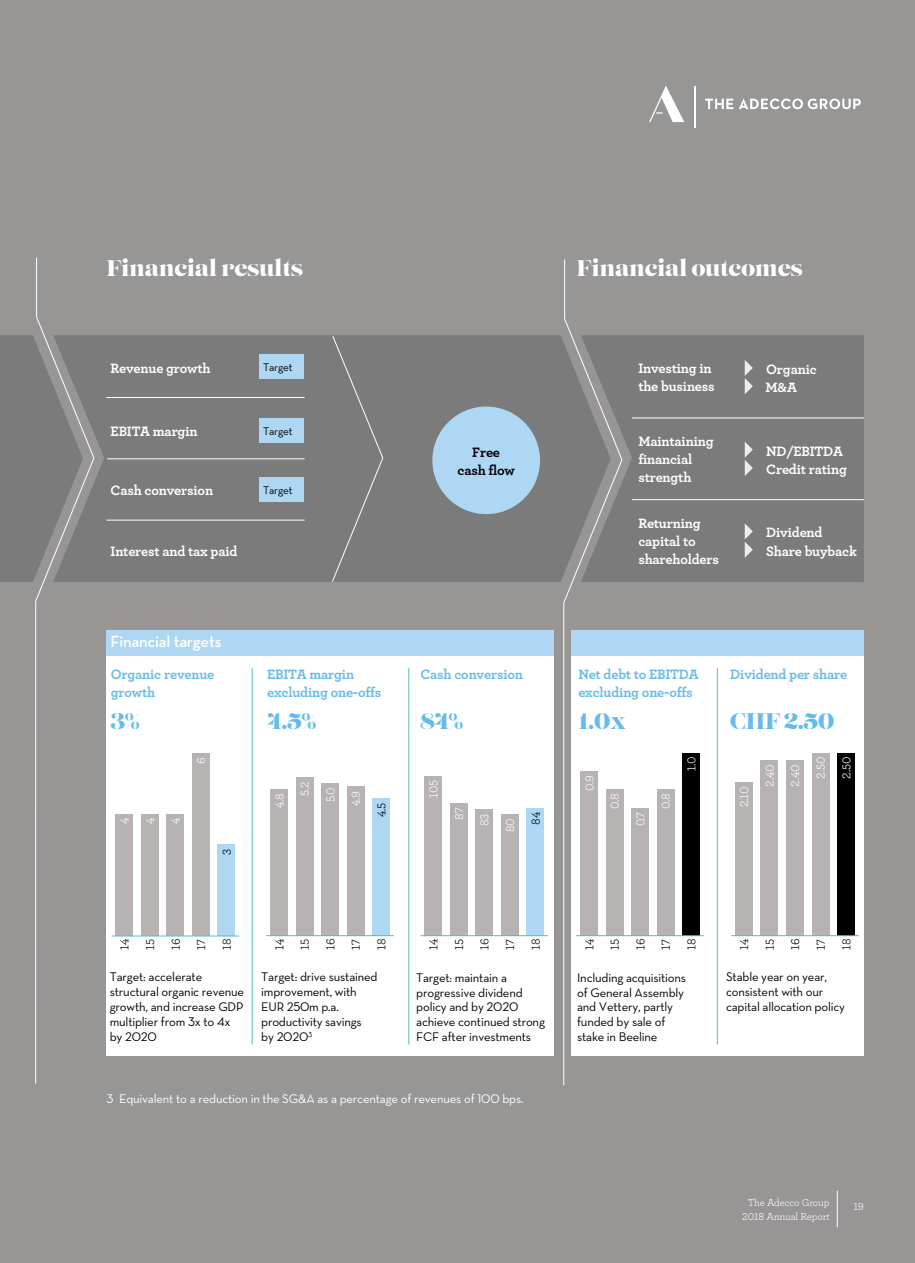
<style>
.page{position:relative;width:915px;height:1263px;background:#fff}
.page>*{position:absolute;margin:0;border:0;box-sizing:border-box;transform-origin:0 0}
.t1{font:22.5px "Lust";letter-spacing:-.015em;color:#fff}
.t2{font:22.5px "Lust";letter-spacing:-.015em;color:#66bbea}
.t3{font:600 16.5px "Neutraface Text";letter-spacing:-.015em;color:#fff}
.t4{font:700 14.25px/18px "Archer";letter-spacing:-.015em;color:#fff}
.t5{font:700 14.25px/18px "Archer";letter-spacing:-.015em;color:#66bbea}
.t6{font:700 14.25px/18px "Archer";letter-spacing:-.015em;color:#000;text-align:center}
.t7{font:12.75px/15px "Neutraface Text";letter-spacing:-.015em;color:#000}
.t8{font:12.75px "Neutraface Text";letter-spacing:-.015em;color:#fff}
.t9{font:12px/25.5px "Archer";letter-spacing:-.015em;color:#fff;text-align:justify}
.t10{font:12px/25.5px "Archer";letter-spacing:-.015em;color:#000;text-align:justify}
.t11{font:11.25px "Neutraface Text";letter-spacing:-.015em;color:#000}
.t12{font:10.5px/13.5px "Archer";letter-spacing:-.015em;color:#fff;text-align:center}
</style>
<div class="page">
<div style="left:0;top:0;width:914px;height:1263px;background:#989595"></div>
<div style="left:106px;top:631px;width:448px;height:425px;background:#fff"></div>
<div style="left:571px;top:631px;width:292px;height:425px;background:#fff"></div>
<div style="left:622px;top:335px;width:241px;height:247px;background:#7c7b7b"></div>
<div style="left:0;top:335px;width:35px;height:247px;background:#7c7b7b"></div>
<div style="left:94px;top:335px;width:469px;height:247px;background:#7c7b7b"></div>
<hr style="left:252px;top:668px;width:1px;height:376px;background:#55bdbc">
<hr style="left:408px;top:668px;width:1px;height:376px;background:#55bdbc">
<hr style="left:716px;top:668px;width:1px;height:376px;background:#55bdbc">
<div style="left:332px;top:336px;width:51px;height:246px;background:#7c7b7b"></div>
<svg style="left:744px;top:360px;width:8px;height:34px"></svg>
<svg style="left:744px;top:442px;width:8px;height:34px"></svg>
<svg style="left:744px;top:523px;width:8px;height:35px"></svg>
<div style="left:258px;top:418px;width:45px;height:24px;background:#aed7f4"></div>
<div style="left:258px;top:477px;width:45px;height:24px;background:#aed7f4"></div>
<div style="left:258px;top:355px;width:45px;height:24px;background:#aed7f4"></div>
<hr style="left:106px;top:397px;width:198px;height:1px;background:#fff">
<hr style="left:107px;top:459px;width:197px;height:1px;background:#fff">
<hr style="left:631px;top:418px;width:232px;height:1px;background:#fff">
<hr style="left:106px;top:520px;width:198px;height:1px;background:#fff">
<hr style="left:631px;top:499px;width:232px;height:1px;background:#fff">
<svg style="left:35px;top:257px;width:59px;height:827px"></svg>
<svg style="left:563px;top:259px;width:59px;height:827px"></svg>
<div style="left:106px;top:630px;width:448px;height:26px;background:#aed7f4"></div>
<div style="left:571px;top:630px;width:292px;height:26px;background:#aed7f4"></div>
<div style="left:432px;top:406px;width:108px;height:108px;background:#aed7f4;border-radius:50%"></div>
<div style="left:372px;top:798px;width:17px;height:138px;background:#afd6f3"></div>
<div style="left:347px;top:786px;width:17px;height:150px;background:#b7b3b3"></div>
<div style="left:321px;top:783px;width:17px;height:153px;background:#b7b3b3"></div>
<div style="left:296px;top:777px;width:17px;height:159px;background:#b7b3b3"></div>
<div style="left:270px;top:789px;width:17px;height:147px;background:#b7b3b3"></div>
<hr style="left:266px;top:935px;width:128px;height:1px;background:#55bdbc">
<div style="left:218px;top:844px;width:17px;height:92px;background:#aed7f4"></div>
<div style="left:192px;top:753px;width:17px;height:183px;background:#b7b3b3"></div>
<div style="left:167px;top:814px;width:17px;height:122px;background:#b7b3b3"></div>
<div style="left:141px;top:814px;width:17px;height:122px;background:#b7b3b3"></div>
<div style="left:116px;top:814px;width:17px;height:122px;background:#b7b3b3"></div>
<hr style="left:111px;top:936px;width:128px;height:1px;background:#55bdbc">
<div style="left:526px;top:808px;width:17px;height:128px;background:#aed7f4"></div>
<div style="left:501px;top:814px;width:17px;height:122px;background:#b7b3b3"></div>
<div style="left:475px;top:809px;width:17px;height:127px;background:#b7b3b3"></div>
<div style="left:450px;top:803px;width:17px;height:133px;background:#b7b3b3"></div>
<div style="left:424px;top:776px;width:17px;height:160px;background:#b7b3b3"></div>
<hr style="left:420px;top:935px;width:128px;height:1px;background:#55bdbc">
<div style="left:837px;top:753px;width:17px;height:183px;background:#000"></div>
<div style="left:811px;top:753px;width:17px;height:183px;background:#b7b3b3"></div>
<div style="left:786px;top:760px;width:17px;height:176px;background:#b7b3b3"></div>
<div style="left:760px;top:760px;width:17px;height:176px;background:#b7b3b3"></div>
<div style="left:735px;top:782px;width:17px;height:154px;background:#b7b3b3"></div>
<hr style="left:730px;top:935px;width:128px;height:1px;background:#55bdbc">
<div style="left:682px;top:753px;width:17px;height:183px;background:#000"></div>
<div style="left:656px;top:789px;width:18px;height:147px;background:#b7b3b3"></div>
<div style="left:631px;top:808px;width:17px;height:128px;background:#b7b3b3"></div>
<div style="left:605px;top:789px;width:17px;height:147px;background:#b7b3b3"></div>
<div style="left:580px;top:771px;width:17px;height:165px;background:#b7b3b3"></div>
<hr style="left:576px;top:935px;width:127px;height:1px;background:#55bdbc">
<svg style="left:705px;top:99px;width:155px;height:10px"></svg>
<hr style="left:693px;top:86px;width:2px;height:42px;background:#fff">
<svg style="left:649px;top:86px;width:35px;height:36px"></svg>
<hr style="left:836px;top:1191px;width:1px;height:36px;background:#fff">
<h1 class="t1" style="left:106px;top:255px;width:198px">Financial results</h1>
<h1 class="t1" style="left:576px;top:255px;width:228px">Financial outcomes</h1>
<p class="t4" style="left:111px;top:358px;width:101px">Revenue growth</p>
<p class="t11" style="left:263px;top:360px;width:31px">Target</p>
<p class="t4" style="left:111px;top:421px;width:88px">EBITA margin</p>
<p class="t11" style="left:263px;top:424px;width:31px">Target</p>
<p class="t4" style="left:111px;top:480px;width:104px">Cash conversion</p>
<p class="t11" style="left:263px;top:483px;width:31px">Target</p>
<p class="t4" style="left:111px;top:541px;width:128px">Interest and tax paid</p>
<p class="t3" style="left:111px;top:631px;width:112px">Financial targets</p>
<p class="t5" style="left:111px;top:664px;width:105px">Organic revenue growth</p>
<h1 class="t2" style="left:111px;top:708px;width:30px">3%</h1>
<p class="t9" style="left:188px;top:764px;width:8px;rotate:-90deg">6</p>
<p class="t9" style="left:111px;top:824px;width:8px;rotate:-90deg">4<br>4<br>4</p>
<p class="t10" style="left:213px;top:854px;width:8px;rotate:-90deg">3</p>
<p class="t5" style="left:267px;top:664px;width:116px">EBITA margin excluding one-offs</p>
<h1 class="t2" style="left:267px;top:708px;width:50px">4.5%</h1>
<p class="t9" style="left:266px;top:808px;width:16px;rotate:-90deg">4.8</p>
<p class="t9" style="left:291px;top:796px;width:16px;rotate:-90deg">5.2</p>
<p class="t9" style="left:317px;top:802px;width:16px;rotate:-90deg">5.0</p>
<p class="t9" style="left:342px;top:806px;width:17px;rotate:-90deg">4.9</p>
<p class="t10" style="left:368px;top:817px;width:16px;rotate:-90deg">4.5</p>
<p class="t6" style="left:457px;top:442px;width:59px">Free cash flow</p>
<p class="t5" style="left:420px;top:664px;width:104px">Cash conversion</p>
<h1 class="t2" style="left:420px;top:708px;width:44px">84%</h1>
<p class="t9" style="left:420px;top:798px;width:20px;rotate:-90deg">105</p>
<p class="t9" style="left:445px;top:819px;width:14px;rotate:-90deg">87</p>
<p class="t9" style="left:471px;top:826px;width:14px;rotate:-90deg">83</p>
<p class="t9" style="left:496px;top:832px;width:15px;rotate:-90deg">80</p>
<p class="t10" style="left:522px;top:825px;width:14px;rotate:-90deg">84</p>
<p class="t4" style="left:638px;top:358px;width:78px">Investing in the business</p>
<p class="t4" style="left:638px;top:431px;width:77px">Maintaining financial strength</p>
<p class="t4" style="left:638px;top:514px;width:82px">Returning capital to shareholders</p>
<p class="t4" style="left:765px;top:359px;width:53px">Organic<br>M&amp;A</p>
<p class="t4" style="left:766px;top:441px;width:82px">ND/EBITDA<br>Credit rating</p>
<p class="t4" style="left:766px;top:522px;width:92px">Dividend<br>Share buyback</p>
<p class="t5" style="left:578px;top:664px;width:122px">Net debt to EBITDA excluding one-offs</p>
<h1 class="t2" style="left:578px;top:708px;width:50px">1.0x</h1>
<p class="t9" style="left:575px;top:791px;width:17px;rotate:-90deg">0.9</p>
<p class="t9" style="left:601px;top:809px;width:17px;rotate:-90deg">0.8</p>
<p class="t9" style="left:627px;top:826px;width:16px;rotate:-90deg">0.7</p>
<p class="t9" style="left:652px;top:809px;width:17px;rotate:-90deg">0.8</p>
<p class="t9" style="left:678px;top:771px;width:15px;rotate:-90deg">1.0</p>
<p class="t5" style="left:730px;top:664px;width:118px">Dividend per share</p>
<h1 class="t2" style="left:730px;top:708px;width:105px">CHF 2.50</h1>
<p class="t9" style="left:730px;top:786px;width:24px;text-align:left;text-indent:-20px;rotate:-90deg">2.10<br>2.40<br>2.40</p>
<p class="t9" style="left:832px;top:779px;width:23px;rotate:-90deg">2.50</p>
<p class="t9" style="left:807px;top:779px;width:23px;rotate:-90deg">2.50</p>
<p class="t10" style="left:111px;top:949px;width:13px;rotate:-90deg">14</p>
<p class="t10" style="left:137px;top:949px;width:13px;rotate:-90deg">15<br>16<br>17<br>18</p>
<p class="t10" style="left:266px;top:949px;width:13px;rotate:-90deg">14</p>
<p class="t10" style="left:291px;top:949px;width:13px;rotate:-90deg">15<br>16<br>17<br>18</p>
<p class="t10" style="left:420px;top:949px;width:13px;rotate:-90deg">14</p>
<p class="t10" style="left:445px;top:949px;width:13px;rotate:-90deg">15<br>16<br>17<br>18</p>
<p class="t10" style="left:576px;top:949px;width:13px;rotate:-90deg">14</p>
<p class="t10" style="left:601px;top:949px;width:13px;rotate:-90deg">15<br>16<br>17<br>18</p>
<p class="t10" style="left:730px;top:949px;width:13px;rotate:-90deg">14</p>
<p class="t10" style="left:756px;top:949px;width:13px;rotate:-90deg">15<br>16<br>17<br>18</p>
<p class="t7" style="left:110px;top:969px;width:136px">Target: accelerate structural organic revenue growth, and increase GDP multiplier from 3x to 4x by 2020</p>
<p class="t7" style="left:261px;top:969px;width:118px">Target: drive sustained improvement, with<br>EUR 250m p.a. productivity savings by 2020<sup>3</sup></p>
<p class="t7" style="left:416px;top:969px;width:130px">Target: maintain a progressive dividend policy and by 2020 achieve continued strong<br>FCF after investments</p>
<p class="t7" style="left:577px;top:969px;width:111px">Including acquisitions of General Assembly and Vettery, partly funded by sale of stake in Beeline</p>
<p class="t7" style="left:725px;top:969px;width:120px">Stable year on year, consistent with our capital allocation policy</p>
<p class="t8" style="left:106px;top:1091px;width:418px">3 Equivalent to a reduction in the SG&amp;A as a percentage of revenues of 100 bps.</p>
<p class="t12" style="left:742px;top:1196px;width:89px">The Adecco Group<br>2018 Annual Report</p>
<p class="t12" style="left:853px;top:1199px;width:12px">19</p>
</div>
